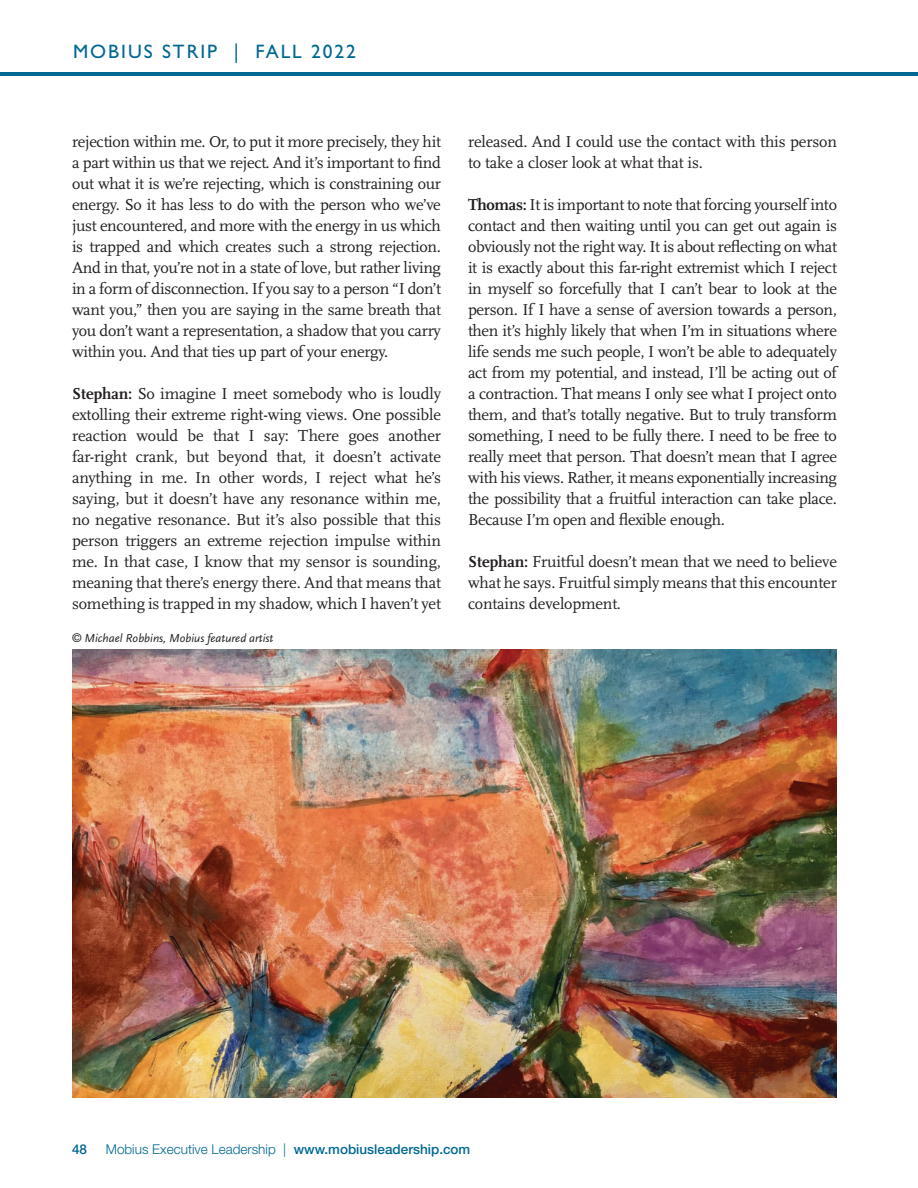
<style>
.page{position:relative;width:918px;height:1188px;background:#fff}
.page>*{position:absolute;margin:0;border:0;box-sizing:border-box;transform-origin:0 0}
.t1{font:19.5px "Gill Sans Std";letter-spacing:.1em;color:#006893}
.t2{font:16.5px/21px "Scala OT";letter-spacing:-.01em;color:#231f20;text-align:justify}
.t3{font:300 13.5px "Helvetica Neue LT Std";color:#006893}
.t4{font:500 13.5px "Helvetica Neue LT Std";color:#006893}
.t5{font:italic 12px "Scala Sans OT";color:#231f20}
.s1{font-weight:700}
.s2{font-family:"Trade Gothic LT Std Cn 18";font-style:normal}
.s3{font-weight:500}
</style>
<div class="page">
<hr style="left:0;top:72px;width:918px;height:4px;background:#006893">
<img style="left:72px;top:650px;width:765px;height:447px">
<p class="t1" style="left:73px;top:40px;width:284px">MOBIUS STRIP | FALL 2022</p>
<p class="t2" style="left:72px;top:132px;width:371px">rejection within me. Or, to put it more precisely, they hit a part within us that we reject. And it’s important to find out what it is we’re rejecting, which is constraining our energy. So it has less to do with the person who we’ve just encountered, and more with the energy in us which is trapped and which creates such a strong rejection.<br>And in that, you’re not in a state of love, but rather living in a form of disconnection. If you say to a person “I don’t want you,” then you are saying in the same breath that you don’t want a representation, a shadow that you carry within you. And that ties up part of your energy.</p>
<p class="t2" style="left:72px;top:384px;width:371px"><span class="s1">Stephan:</span> So imagine I meet somebody who is loudly extolling their extreme right-wing views. One possible reaction would be that I say: There goes another far-right crank, but beyond that, it doesn’t activate anything in me. In other words, I reject what he’s saying, but it doesn’t have any resonance within me, no negative resonance. But it’s also possible that this person triggers an extreme rejection impulse within me. In that case, I know that my sensor is sounding, meaning that there’s energy there. And that means that something is trapped in my shadow, which I haven’t yet</p>
<p class="t5" style="left:72px;top:631px;width:203px"><span class="s2">©</span> Michael Robbins, Mobius featured artist</p>
<p class="t2" style="left:468px;top:132px;width:370px">released. And I could use the contact with this person to take a closer look at what that is.</p>
<p class="t2" style="left:468px;top:195px;width:371px"><span class="s1">Thomas:</span> It is important to note that forcing yourself into contact and then waiting until you can get out again is obviously not the right way. It is about reflecting on what it is exactly about this far-right extremist which I reject in myself so forcefully that I can’t bear to look at the person. If I have a sense of aversion towards a person, then it’s highly likely that when I’m in situations where life sends me such people, I won’t be able to adequately act from my potential, and instead, I’ll be acting out of a contraction. That means I only see what I project onto them, and that’s totally negative. But to truly transform something, I need to be fully there. I need to be free to really meet that person. That doesn’t mean that I agree with his views. Rather, it means exponentially increasing the possibility that a fruitful interaction can take place.<br>Because I’m open and flexible enough.</p>
<p class="t2" style="left:468px;top:552px;width:370px"><span class="s1">Stephan:</span> Fruitful doesn’t mean that we need to believe what he says. Fruitful simply means that this encounter contains development.</p>
<p class="t4" style="left:72px;top:1141px;width:17px">48</p>
<p class="t3" style="left:106px;top:1141px;width:366px">Mobius Executive Leadership | <span class="s3">www.mobiusleadership.com</span></p>
</div>
